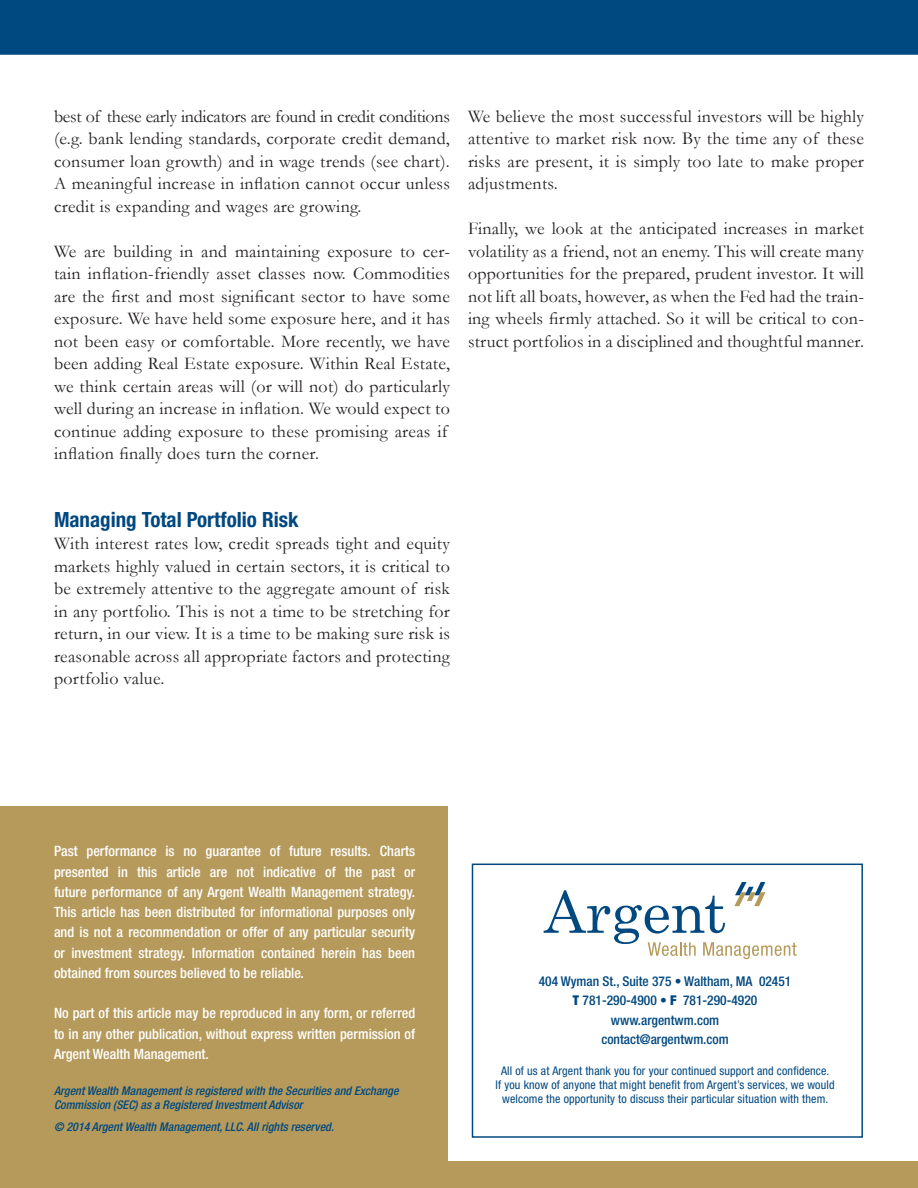
<style>
.page{position:relative;width:918px;height:1188px;background:#fff}
.page>*{position:absolute;margin:0;border:0;box-sizing:border-box;transform-origin:0 0}
.subheads{font:700 condensed 21px "Helvetica Neue LT Std";color:#004880}
.body_copy{font:18px/22.5px "Garamond";letter-spacing:.015em;color:#231f20;text-align:justify}
.subheads-2{font:500 condensed 14.25px/20.2px "Helvetica Neue LT Std";color:#fff;text-align:justify}
.t1{font:500 condensed 13.5px "Helvetica Neue LT Std";color:#004880}
.t2{font:condensed 12px/14.4px "Helvetica Neue LT Std";letter-spacing:.01em;color:#004880;text-align:center}
.t3{font:italic 500 condensed 12px/14.4px "Helvetica Neue LT Std";color:#004880}
.s1{font-weight:900}
</style>
<div class="page">
<div style="left:0;top:1161px;width:918px;height:27px;background:#b59a5b"></div>
<div style="left:0;top:0;width:918px;height:55px;background:#004880"></div>
<div style="left:0;top:806px;width:448px;height:382px;background:#b59a5b"></div>
<div style="left:472px;top:864px;width:391px;height:274px;border:2px solid #004880"></div>
<svg style="left:544px;top:882px;width:253px;height:77px"></svg>
<p class="body_copy" style="left:54px;top:104px;width:397px">best of these early indicators are found in credit conditions (e.g. bank lending standards, corporate credit demand, consumer loan growth) and in wage trends (see chart).<br>A meaningful increase in inflation cannot occur unless credit is expanding and wages are growing.</p>
<p class="body_copy" style="left:54px;top:239px;width:398px;text-align:left">We are building in and maintaining exposure to cer&shy;tain inflation-friendly asset classes now. Commodities are the first and most significant sector to have some exposure. We have held some exposure here, and it has not been easy or comfortable. More recently, we have been adding Real Estate exposure. Within Real Estate, we think certain areas will (or will not) do particularly well during an increase in inflation. We would expect to continue adding exposure to these promising areas if inflation finally does turn the corner.</p>
<p class="body_copy" style="left:468px;top:104px;width:398px">We believe the most successful investors will be highly attentive to market risk now. By the time any of these risks are present, it is simply too late to make proper adjustments.</p>
<p class="body_copy" style="left:468px;top:217px;width:398px">Finally, we look at the anticipated increases in market volatility as a friend, not an enemy. This will create many opportunities for the prepared, prudent investor. It will not lift all boats, however, as when the Fed had the train&shy;ing wheels firmly attached. So it will be critical to con&shy;struct portfolios in a disciplined and thoughtful manner.</p>
<p class="subheads" style="left:54px;top:506px;width:246px">Managing Total Portfolio Risk</p>
<p class="body_copy" style="left:54px;top:532px;width:398px">With interest rates low, credit spreads tight and equity markets highly valued in certain sectors, it is critical to be extremely attentive to the aggregate amount of risk in any portfolio. This is not a time to be stretching for return, in our view. It is a time to be making sure risk is reasonable across all appropriate factors and protecting portfolio value.</p>
<p class="subheads-2" style="left:54px;top:841px;width:363px">Past performance is no guarantee of future results. Charts presented in this article are not indicative of the past or future performance of any Argent Wealth Management strategy.<br>This article has been distributed for informational purposes only and is not a recommendation or offer of any particular security or investment strategy. Information contained herein has been obtained from sources believed to be reliable.</p>
<p class="subheads-2" style="left:54px;top:1003px;width:363px">No part of this article may be reproduced in any form, or referred to in any other publication, without express written permission of Argent Wealth Management.</p>
<p class="t3" style="left:54px;top:1083px;width:346px">Argent Wealth Management is registered with the Securities and Exchange<br>Commission (SEC) as a Registered Investment Advisor</p>
<p class="t3" style="left:54px;top:1119px;width:281px">© 2014 Argent Wealth Management, LLC. All rights reserved.</p>
<p class="t1" style="left:539px;top:973px;width:254px">404 Wyman St., Suite 375 • Waltham, MA 02451</p>
<p class="t1" style="left:573px;top:992px;width:186px"><span class="s1">T</span> 781-290-4900 • <span class="s1">F</span> 781-290-4920</p>
<p class="t1" style="left:611px;top:1012px;width:110px">www.argentwm.com</p>
<p class="t1" style="left:601px;top:1031px;width:129px">contact@argentwm.com</p>
<p class="t2" style="left:496px;top:1063px;width:340px">All of us at Argent thank you for your continued support and confidence.<br>If you know of anyone that might benefit from Argent’s services, we would welcome the opportunity to discuss their particular situation with them.</p>
</div>
